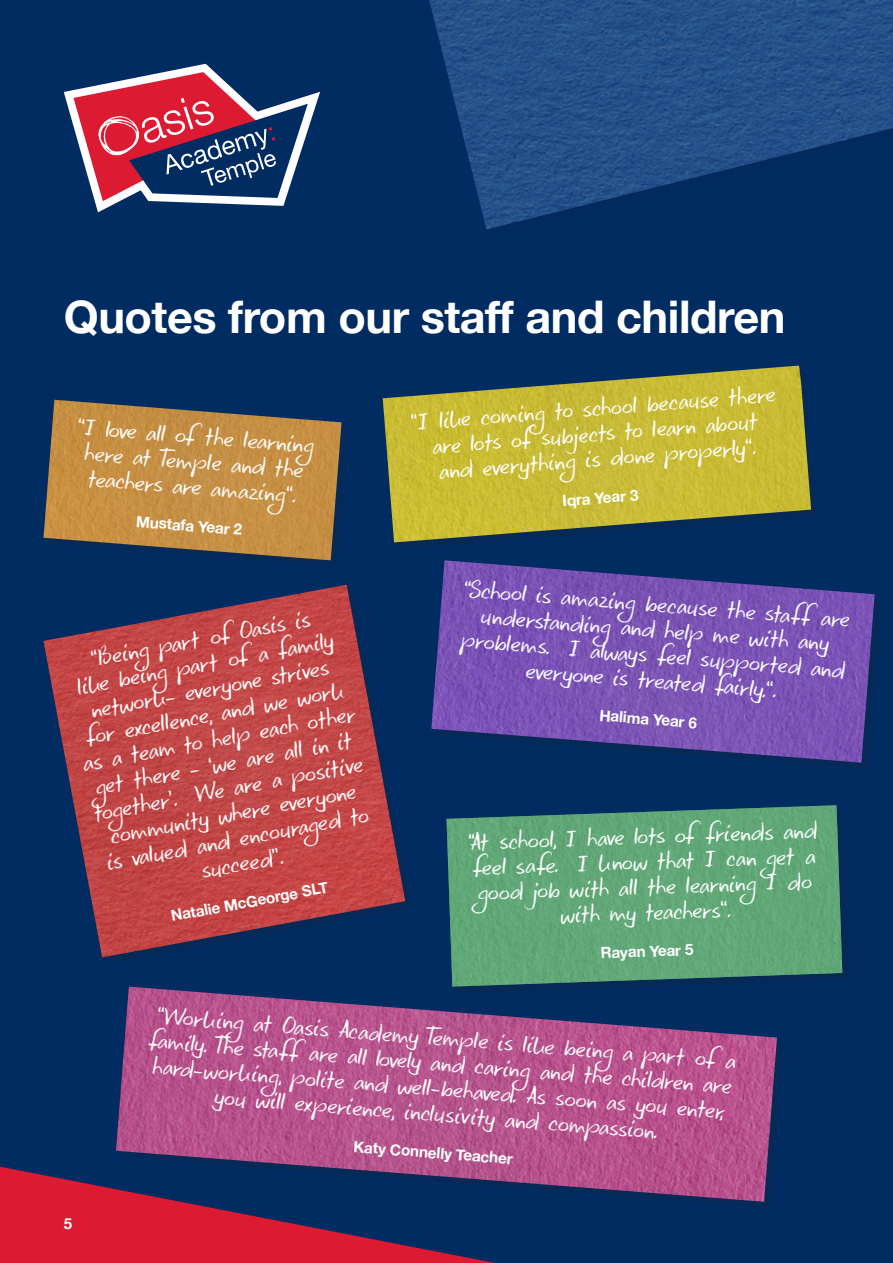
<style>
.page{position:relative;width:893px;height:1263px;background:#002c62}
.page>*{position:absolute;margin:0;border:0;box-sizing:border-box;transform-origin:0 0}
.t1{font:700 45px "Helvetica Neue";letter-spacing:-.01em;color:#fff}
.t2{font:24.6px/25.3px "DK Keswick";color:#fff;text-align:center}
.t3{font:700 15.3px "Helvetica Neue";color:#fff}
.t4{font:700 15px "Helvetica Neue";color:#fff}
</style>
<div class="page">
<svg style="left:64px;top:64px;width:256px;height:148px"></svg>
<svg style="left:0;top:1167px;width:495px;height:96px;fill:#dc1a32"></svg>
<div style="left:49px;top:405px;width:298px;height:161px;background:#231f20;opacity:.2"></div>
<img style="left:43px;top:400px;width:299px;height:160px">
<img style="left:446px;top:805px;width:396px;height:181px">
<div style="left:388px;top:371px;width:429px;height:177px;background:#231f20;opacity:.2"></div>
<img style="left:383px;top:366px;width:428px;height:176px">
<div style="left:437px;top:566px;width:443px;height:202px;background:#231f20;opacity:.2"></div>
<img style="left:431px;top:560px;width:444px;height:203px">
<img style="left:43px;top:585px;width:362px;height:372px">
<img style="left:429px;top:0;width:464px;height:229px">
<div style="left:121px;top:992px;width:661px;height:215px;background:#231f20;opacity:.2"></div>
<img style="left:116px;top:986px;width:661px;height:216px">
<p class="t1" style="left:64px;top:282px;width:723px">Quotes from our staff and children</p>
<p class="t2" style="left:79px;top:414px;width:239px;rotate:4deg">‘‘I love all of the learning here at Temple and the teachers are amazing‘‘.</p>
<p class="t3" style="left:137px;top:510px;width:108px;rotate:4deg">Mustafa Year 2</p>
<p class="t2" style="left:62px;top:650px;width:280px;rotate:-10deg">‘‘Being part of Oasis is<br>like being part of a family network- everyone strives for excellence, and we work as a team to help each other get there - ‘we are all in it together’. We are a positive community where everyone<br>is valued and encouraged to succeed”.</p>
<p class="t3" style="left:169px;top:904px;width:161px;rotate:-10deg">Natalie McGeorge SLT</p>
<p class="t2" style="left:410px;top:407px;width:367px;rotate:-4deg">‘‘I like coming to school because there are lots of subjects to learn about and everything is done properly‘‘.</p>
<p class="t3" style="left:562px;top:488px;width:78px;rotate:-4deg">Iqra Year 3</p>
<p class="t2" style="left:465px;top:577px;width:389px;rotate:4deg">‘‘School is amazing because the staff are understanding and help me with any problems. I always feel supported and everyone is treated fairly.‘‘.</p>
<p class="t3" style="left:600px;top:703px;width:99px;rotate:4deg">Halima Year 6</p>
<p class="t2" style="left:468px;top:829px;width:351px;rotate:-2deg">‘‘At school, I have lots of friends and feel safe. I know that I can get a good job with all the learning I do with my teachers‘‘.</p>
<p class="t3" style="left:600px;top:941px;width:94px;rotate:-2deg">Rayan Year 5</p>
<p class="t4" style="left:64px;top:1212px;width:10px">5</p>
<p class="t2" style="left:150px;top:1004px;width:590px;rotate:4deg">‘‘Working at Oasis Academy Temple is like being a part of a family. The staff are all lovely and caring and the children are hard-working, polite and well-behaved. As soon as you enter, you will experience, inclusivity and compassion.</p>
<p class="t3" style="left:354px;top:1135px;width:161px;rotate:4deg">Katy Connelly Teacher</p>
</div>
